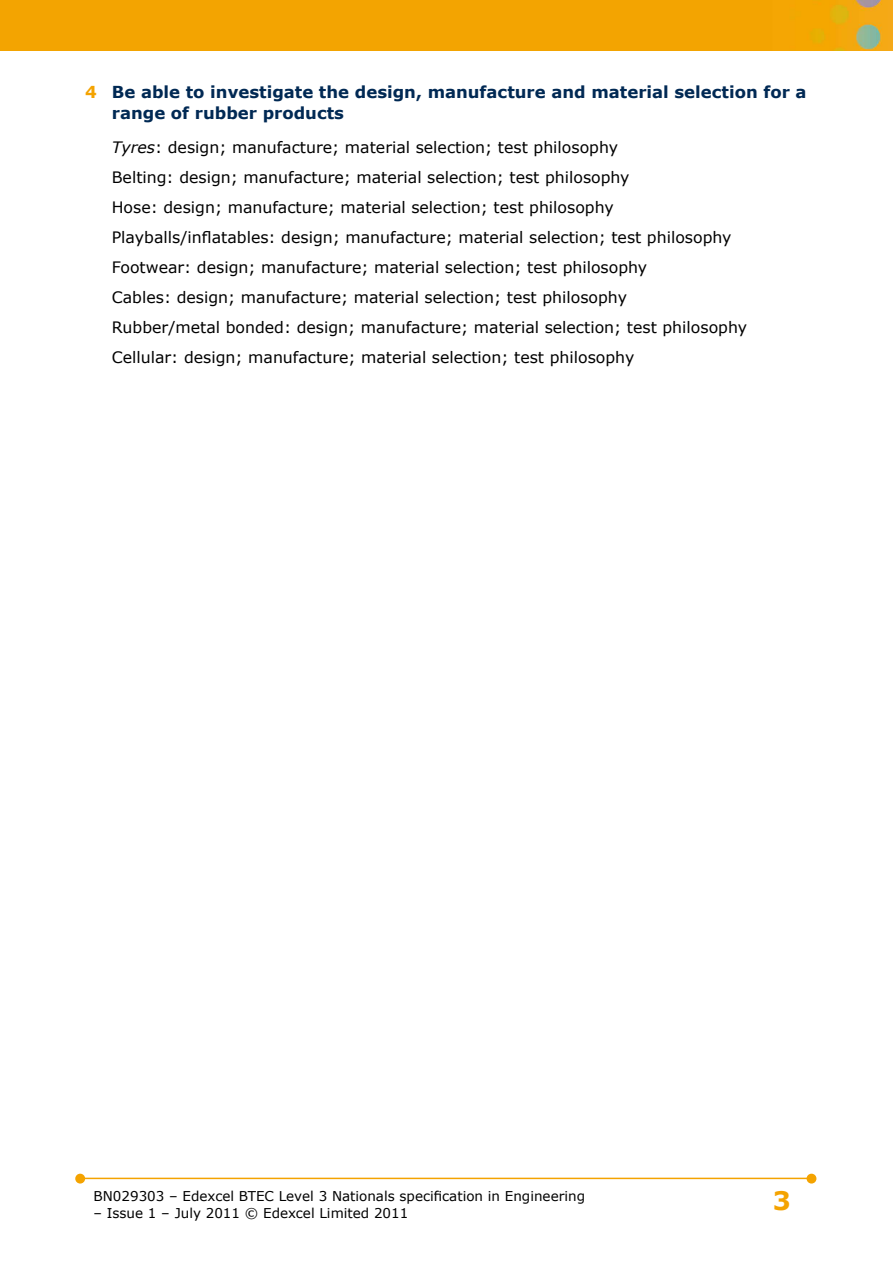
<style>
.page{position:relative;width:893px;height:1263px;background:#fff}
.page>*{position:absolute;margin:0;border:0;box-sizing:border-box;transform-origin:0 0}
.t1{font:700 25.5px "Verdana";color:#f4a300}
.t2{font:700 16.5px/21px "Verdana";color:#002954}
.t3{font:15.75px/30px "Verdana";color:#000}
.t4{font:13.5px "Verdana";color:#000}
.s1{color:#f4a300}
.s2{font-style:italic}
</style>
<div class="page">
<div style="left:0;top:0;width:893px;height:51px;background:#f3a401"></div>
<hr style="left:82px;top:1178px;width:728px;height:1px;background:#f4a300">
<div style="left:807px;top:1174px;width:9px;height:9px;background:#f4a300;border-radius:50%"></div>
<div style="left:807px;top:1174px;width:9px;height:9px;border:2px solid #f4a300;border-radius:50%"></div>
<div style="left:76px;top:1174px;width:8px;height:9px;background:#f4a300;border-radius:50%"></div>
<div style="left:75px;top:1174px;width:10px;height:9px;border:2px solid #f4a300;border-radius:50%"></div>
<p class="t2" style="left:112px;top:81px;width:696px;text-indent:-27px"><span class="s1">4</span> Be able to investigate the design, manufacture and material selection for a range of rubber products</p>
<p class="t3" style="left:112px;top:132px;width:637px"><span class="s2">Tyres</span>: design; manufacture; material selection; test philosophy<br>Belting: design; manufacture; material selection; test philosophy<br>Hose: design; manufacture; material selection; test philosophy Playballs/inflatables: design; manufacture; material selection; test philosophy Footwear: design; manufacture; material selection; test philosophy<br>Cables: design; manufacture; material selection; test philosophy<br>Rubber/metal bonded: design; manufacture; material selection; test philosophy Cellular: design; manufacture; material selection; test philosophy</p>
<p class="t4" style="left:94px;top:1187px;width:493px">BN029303 – Edexcel BTEC Level 3 Nationals specification in Engineering</p>
<p class="t4" style="left:94px;top:1204px;width:316px">– Issue 1 – July 2011 © Edexcel Limited 2011</p>
<h1 class="t1" style="left:773px;top:1185px;width:20px">3</h1>
</div>
